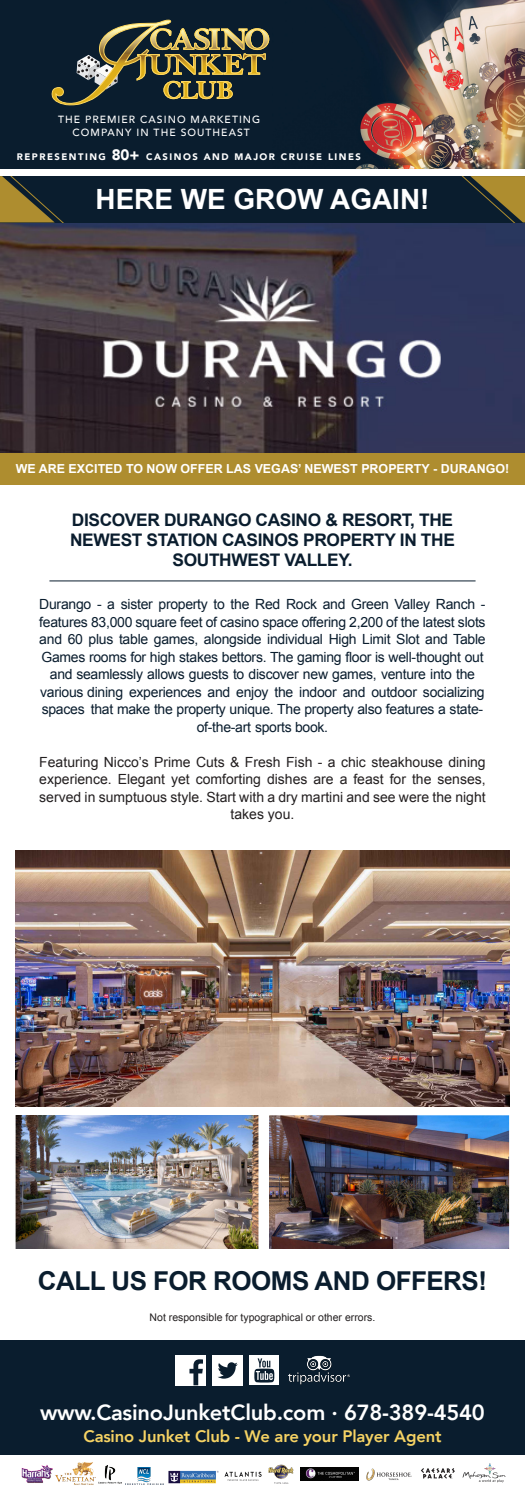
<style>
.page{position:relative;width:525px;height:1505px;background:#fff}
.page>*{position:absolute;margin:0;border:0;box-sizing:border-box;transform-origin:0 0}
.t1{font:700 27.91px "Arial";color:#fff}
.t2{font:700 25.99px "Arial";letter-spacing:-.02em;color:#0a1d2e}
.t3{font:800 21.88px "Avenir";letter-spacing:-.01em;color:#fff}
.t4{font:700 17.32px/20px "Arial";letter-spacing:-.02em;color:#0a1d2e;text-align:center}
.t5{font:800 16.62px "Avenir";letter-spacing:-.01em;color:#f6d364}
.t6{font:14px/17.5px "Arial";letter-spacing:-.02em;color:#0a1d2e;text-align:center}
.t7{font:14px/17.5px "Arial";color:#231f20;text-align:center}
.t8{font:700 12.42px "Arial";color:#fff}
.t9{font:10.5px "Arial";color:#231f20}
.t10{font:500 10.41px "Avenir";letter-spacing:.1em;color:#fff}
.t11{font:900 9.45px "Avenir";letter-spacing:.16em;color:#fff}
.s1{font-size:15.14px}
</style>
<div class="page">
<div style="left:0;top:0;width:525px;height:169px;background:#0a1d2e"></div>
<img style="left:355px;top:1px;width:170px;height:168px">
<svg style="left:51px;top:19px;width:218px;height:86px"></svg>
<div style="left:0;top:1340px;width:525px;height:114px;background:#0a1d2e"></div>
<img style="left:288px;top:1355px;width:61px;height:29px">
<div style="left:176px;top:1355px;width:30px;height:31px;background:#fff"></div>
<svg style="left:189px;top:1359px;width:14px;height:26px"></svg>
<div style="left:213px;top:1355px;width:30px;height:31px;background:#fff"></div>
<svg style="left:218px;top:1362px;width:20px;height:17px"></svg>
<div style="left:249px;top:1355px;width:30px;height:30px;background:#fff"></div>
<svg style="left:254px;top:1358px;width:20px;height:25px"></svg>
<img style="left:21px;top:1465px;width:32px;height:18px">
<img style="left:98px;top:1466px;width:24px;height:18px">
<img style="left:224px;top:1471px;width:38px;height:10px">
<img style="left:127px;top:1468px;width:37px;height:17px">
<img style="left:168px;top:1470px;width:50px;height:13px">
<img style="left:268px;top:1464px;width:26px;height:20px">
<img style="left:366px;top:1468px;width:46px;height:13px">
<img style="left:301px;top:1467px;width:57px;height:13px">
<img style="left:463px;top:1463px;width:43px;height:20px">
<img style="left:55px;top:1462px;width:41px;height:23px">
<svg style="left:421px;top:1468px;width:34px;height:11px"></svg>
<img style="left:16px;top:1115px;width:243px;height:134px">
<img style="left:270px;top:1115px;width:239px;height:134px">
<img style="left:16px;top:851px;width:493px;height:256px">
<img style="left:0;top:222px;width:525px;height:232px">
<div style="left:0;top:176px;width:525px;height:46px;background:#0a1d2e"></div>
<svg style="left:461px;top:176px;width:64px;height:46px"></svg>
<svg style="left:0;top:176px;width:63px;height:46px"></svg>
<div style="left:0;top:454px;width:525px;height:31px;background:#ae8d2f"></div>
<hr style="left:49px;top:580px;width:427px;height:1px;background:#0a1d2e">
<p class="t10" style="left:58px;top:111px;width:204px">THE PREMIER CASINO MARKETING</p>
<p class="t10" style="left:73px;top:124px;width:179px">COMPANY IN THE SOUTHEAST</p>
<p class="t11" style="left:17px;top:149px;width:346px">REPRESENTING <span class="s1">80+</span> CASINOS AND MAJOR CRUISE LINES</p>
<p class="t1" style="left:96px;top:180px;width:335px">HERE WE GROW AGAIN!</p>
<p class="t8" style="left:16px;top:460px;width:495px">WE ARE EXCITED TO NOW OFFER LAS VEGAS’ NEWEST PROPERTY - DURANGO!</p>
<p class="t4" style="left:70px;top:510px;width:386px">DISCOVER DURANGO CASINO &amp; RESORT, THE<br>NEWEST STATION CASINOS PROPERTY IN THE<br>SOUTHWEST VALLEY.</p>
<p class="t6" style="left:39px;top:596px;width:448px">Durango - a sister property to the Red Rock and Green Valley Ranch - features 83,000 square feet of casino space offering 2,200 of the latest slots and 60 plus table games, alongside individual High Limit Slot and Table Games rooms for high stakes bettors. The gaming floor is well-thought out and seamlessly allows guests to discover new games, venture into the various dining experiences and enjoy the indoor and outdoor socializing spaces that make the property unique. The property also features a state&shy;of-the-art sports book.</p>
<p class="t7" style="left:39px;top:753px;width:448px">Featuring Nicco’s Prime Cuts &amp; Fresh Fish - a chic steakhouse dining experience. Elegant yet comforting dishes are a feast for the senses, served in sumptuous style. Start with a dry martini and see were the night takes you.</p>
<p class="t2" style="left:38px;top:1263px;width:451px">CALL US FOR ROOMS AND OFFERS!</p>
<p class="t9" style="left:150px;top:1311px;width:227px">Not responsible for typographical or other errors.</p>
<p class="t3" style="left:40px;top:1396px;width:446px">www.CasinoJunketClub.com · 678-389-4540</p>
<p class="t5" style="left:83px;top:1423px;width:360px">Casino Junket Club - We are your Player Agent</p>
</div>
